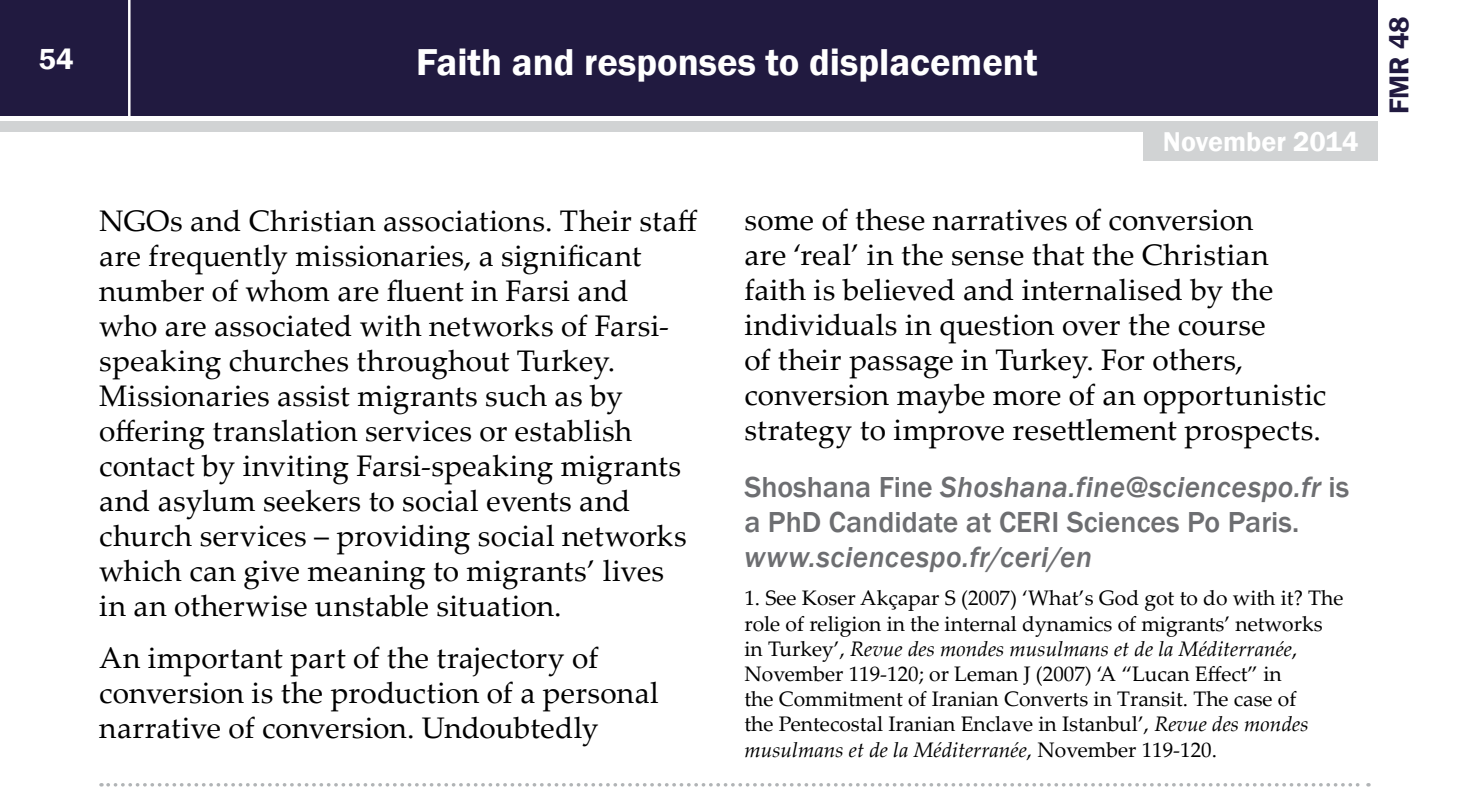
<style>
.page{position:relative;width:1469px;height:792px;background:#fff}
.page>*{position:absolute;margin:0;border:0;box-sizing:border-box;transform-origin:0 0}
.t1{font:600 38.5px "Franklin Gothic";color:#fff}
.t2{font:29.75px/35px "Palatino Linotype";letter-spacing:.01em;color:#000}
.t3{font:500 29.75px/35px "Franklin Gothic";color:#6d6e71}
.t4{font:italic 500 29.75px "Franklin Gothic";letter-spacing:.015em;color:#6d6e71}
.t5{font:600 29.75px "Franklin Gothic";color:#fff}
.t6{font:600 28px "Franklin Gothic";color:#fff}
.t7{font:600 28px "Franklin Gothic";color:#211a40}
.t8{font:21px/25.2px "Palatino Linotype";color:#000}
.s1{font-style:italic}
</style>
<div class="page">
<div style="left:0;top:0;width:1378px;height:116px;background:#211a40"></div>
<div style="left:0;top:121px;width:1378px;height:11px;background:#d1d3d4"></div>
<hr style="left:128px;top:0;width:2px;height:118px;background:#fff">
<div style="left:1143px;top:129px;width:235px;height:31px;background:#d1d3d4"></div>
<svg style="left:108px;top:783px;width:1260px;height:4px"></svg>
<p class="t5" style="left:39px;top:40px;width:37px">54</p>
<p class="t1" style="left:416px;top:39px;width:623px">Faith and responses to displacement</p>
<p class="t6" style="left:1162px;top:125px;width:197px">November 2014</p>
<p class="t2" style="left:99px;top:202px;width:599px">NGOs and Christian associations. Their staff are frequently missionaries, a significant number of whom are fluent in Farsi and<br>who are associated with networks of Farsi&shy;speaking churches throughout Turkey.<br>Missionaries assist migrants such as by offering translation services or establish contact by inviting Farsi-speaking migrants and asylum seekers to social events and church services – providing social networks which can give meaning to migrants’ lives in an otherwise unstable situation.</p>
<p class="t2" style="left:99px;top:639px;width:561px">An important part of the trajectory of conversion is the production of a personal narrative of conversion. Undoubtedly</p>
<p class="t2" style="left:744px;top:201px;width:583px">some of these narratives of conversion<br>are ‘real’ in the sense that the Christian faith is believed and internalised by the individuals in question over the course<br>of their passage in Turkey. For others, conversion maybe more of an opportunistic strategy to improve resettlement prospects.</p>
<p class="t3" style="left:744px;top:470px;width:606px">Shoshana Fine <span class="s1">Shoshana.fine@sciencespo.fr</span> is a PhD Candidate at CERI Sciences Po Paris.</p>
<p class="t4" style="left:744px;top:539px;width:349px">www.sciencespo.fr/ceri/en</p>
<p class="t8" style="left:744px;top:585px;width:600px">1. See Koser Akçapar S (2007) ‘What’s God got to do with it? The role of religion in the internal dynamics of migrants’ networks in Turkey’, <span class="s1">Revue des mondes musulmans et de la Méditerranée</span>, November 119-120; or Leman J (2007) ‘A “Lucan Effect” in<br>the Commitment of Iranian Converts in Transit. The case of<br>the Pentecostal Iranian Enclave in Istanbul’, <span class="s1">Revue des mondes musulmans et de la Méditerranée</span>, November 119-120.</p>
<p class="t7" style="left:1381px;top:114px;width:99px;rotate:-90deg">FMR 48</p>
</div>
